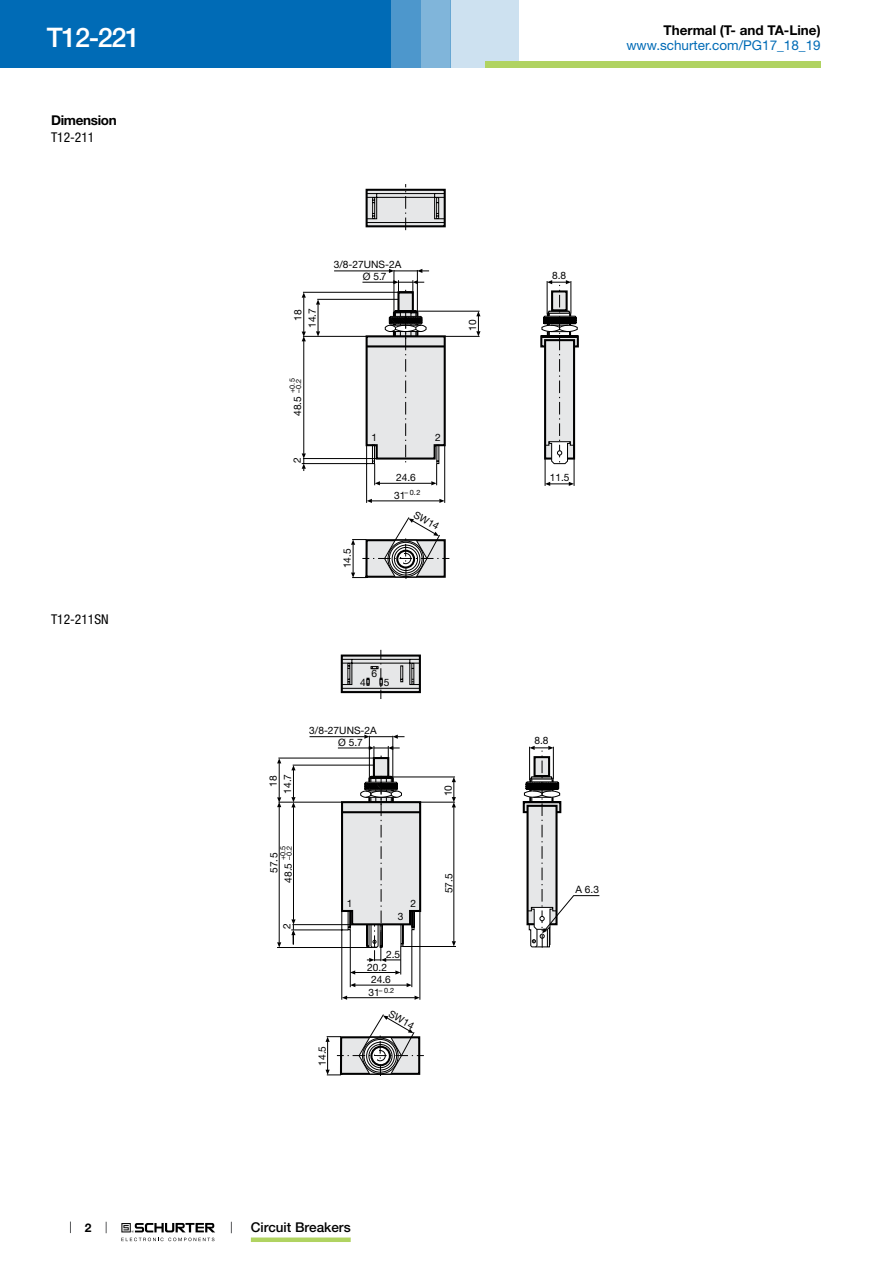
<style>
.page{position:relative;width:893px;height:1263px;background:#fff}
.page>*{position:absolute;margin:0;border:0;box-sizing:border-box;transform-origin:0 0}
.t1{font:500 27px "Helvetica Neue LT";letter-spacing:-.05em;color:#fff}
.t2{font:13.5px "Helvetica Neue LT";color:#006bb6}
.t3{font:700 13.5px "Helvetica Neue LT";color:#000}
.t4{font:condensed 13.5px "Helvetica Neue LT";color:#000}
.t5{font:500 13.5px "Helvetica Neue LT";color:#000}
.t6{font:700 13.5px "Helvetica Neue LT";letter-spacing:-.025em;color:#000}
.t7{font:700 12px "Helvetica Neue LT";color:#000}
.t8{font:10.2px "Helvetica Neue LT";color:#000}
.t9{font:10.05px "Helvetica Neue LT";color:#000}
.t10{font:7.2px/6.3px "Helvetica Neue LT";color:#000}
.s1{font-size:10.2px}
</style>
<div class="page">
<svg style="left:70px;top:1221px;width:1px;height:12px"></svg>
<svg style="left:121px;top:1223px;width:94px;height:18px"></svg>
<div style="left:0;top:0;width:391px;height:68px;background:#006bb6"></div>
<div style="left:421px;top:0;width:30px;height:68px;background:#80b5da"></div>
<div style="left:391px;top:0;width:30px;height:68px;background:#4d97cc"></div>
<div style="left:451px;top:0;width:68px;height:68px;background:#cde1f0"></div>
<div style="left:485px;top:62px;width:336px;height:6px;background:#b0d361"></div>
<div style="left:251px;top:1237px;width:100px;height:5px;background:#b0d361"></div>
<hr style="left:302px;top:463px;width:73px;height:1px;background:#000">
<hr style="left:303px;top:336px;width:63px;height:1px;background:#000">
<hr style="left:303px;top:292px;width:95px;height:1px;background:#000">
<hr style="left:317px;top:299px;width:81px;height:1px;background:#000">
<hr style="left:303px;top:341px;width:1px;height:113px;background:#000">
<hr style="left:334px;top:271px;width:55px;height:1px;background:#000">
<hr style="left:303px;top:458px;width:73px;height:1px;background:#000">
<hr style="left:394px;top:270px;width:1px;height:42px;background:#000">
<hr style="left:417px;top:270px;width:1px;height:42px;background:#000">
<svg style="left:366px;top:184px;width:80px;height:46px;background:#b3b4b4"></svg>
<hr style="left:303px;top:297px;width:1px;height:35px;background:#000">
<svg style="left:302px;top:292px;width:4px;height:6px"></svg>
<svg style="left:302px;top:332px;width:4px;height:9px"></svg>
<svg style="left:316px;top:299px;width:4px;height:38px"></svg>
<svg style="left:389px;top:269px;width:40px;height:4px"></svg>
<svg style="left:302px;top:453px;width:4px;height:18px"></svg>
<svg style="left:351px;top:280px;width:228px;height:299px"></svg>
<div style="left:396px;top:550px;width:19px;height:18px;border:2px solid #000;border-radius:50%"></div>
<hr style="left:279px;top:807px;width:1px;height:136px;background:#000">
<svg style="left:277px;top:942px;width:4px;height:5px"></svg>
<hr style="left:292px;top:924px;width:60px;height:1px;background:#000">
<hr style="left:293px;top:807px;width:1px;height:113px;background:#000">
<hr style="left:355px;top:985px;width:52px;height:1px;background:#000">
<hr style="left:350px;top:930px;width:1px;height:57px;background:#000">
<svg style="left:350px;top:983px;width:5px;height:4px"></svg>
<svg style="left:407px;top:983px;width:5px;height:4px"></svg>
<hr style="left:347px;top:997px;width:68px;height:1px;background:#000">
<hr style="left:412px;top:930px;width:1px;height:57px;background:#000">
<svg style="left:415px;top:996px;width:5px;height:4px"></svg>
<svg style="left:343px;top:996px;width:4px;height:4px"></svg>
<hr style="left:291px;top:930px;width:57px;height:1px;background:#000">
<hr style="left:420px;top:912px;width:1px;height:88px;background:#000">
<hr style="left:342px;top:912px;width:1px;height:88px;background:#000">
<hr style="left:277px;top:947px;width:96px;height:1px;background:#000">
<hr style="left:278px;top:802px;width:64px;height:1px;background:#000">
<hr style="left:278px;top:758px;width:96px;height:1px;background:#000">
<hr style="left:293px;top:765px;width:81px;height:1px;background:#000">
<hr style="left:310px;top:736px;width:55px;height:1px;background:#000">
<hr style="left:338px;top:748px;width:31px;height:1px;background:#000">
<hr style="left:369px;top:736px;width:1px;height:42px;background:#000">
<hr style="left:393px;top:736px;width:1px;height:42px;background:#000">
<hr style="left:279px;top:763px;width:1px;height:35px;background:#000">
<svg style="left:277px;top:758px;width:4px;height:5px"></svg>
<svg style="left:277px;top:797px;width:4px;height:10px"></svg>
<svg style="left:291px;top:765px;width:5px;height:42px"></svg>
<svg style="left:364px;top:735px;width:40px;height:4px"></svg>
<svg style="left:326px;top:1014px;width:98px;height:62px"></svg>
<div style="left:370px;top:1046px;width:21px;height:20px;border:2px solid #000;border-radius:50%"></div>
<svg style="left:341px;top:650px;width:80px;height:49px"></svg>
<svg style="left:340px;top:746px;width:259px;height:228px"></svg>
<svg style="left:291px;top:919px;width:5px;height:25px"></svg>
<h1 class="t1" style="left:47px;top:21px;width:95px">T12-221</h1>
<h2 class="t6" style="left:51px;top:112px;width:67px">Dimension</h2>
<h2 class="t4" style="left:51px;top:130px;width:45px">T12-211</h2>
<h2 class="t4" style="left:51px;top:611px;width:59px">T12-211SN</h2>
<p class="t7" style="left:85px;top:1220px;width:8px">2</p>
<h2 class="t3" style="left:663px;top:22px;width:159px">Thermal (T- and TA-Line)</h2>
<h2 class="t2" style="left:626px;top:37px;width:196px">www.schurter.com/PG17_18_19</h2>
<p class="t8" style="left:306px;top:328px;width:21px;rotate:-90deg">14.7</p>
<p class="t8" style="left:292px;top:321px;width:13px;rotate:-90deg">18</p>
<p class="t8" style="left:334px;top:258px;width:69px">3/8-27UNS-2A</p>
<p class="t8" style="left:363px;top:270px;width:25px">Ø 5.7</p>
<p class="t10" style="left:289px;top:393px;width:17px;rotate:-90deg">+0.5 –0.2</p>
<p class="t8" style="left:291px;top:416px;width:21px;rotate:-90deg">48.5</p>
<p class="t8" style="left:291px;top:463px;width:7px;rotate:-90deg">2</p>
<p class="t8" style="left:341px;top:568px;width:21px;rotate:-90deg">14.5</p>
<p class="t8" style="left:371px;top:431px;width:7px">1</p>
<p class="t8" style="left:435px;top:431px;width:7px">2</p>
<p class="t8" style="left:396px;top:471px;width:21px">24.6</p>
<p class="t10" style="left:394px;top:489px;width:28px"><span class="s1">31</span>– 0.2</p>
<p class="t9" style="left:418px;top:508px;width:29px;rotate:30deg">SW 14</p>
<p class="t8" style="left:466px;top:331px;width:13px;rotate:-90deg">10</p>
<p class="t8" style="left:372px;top:668px;width:7px">6</p>
<p class="t8" style="left:360px;top:676px;width:7px">4</p>
<p class="t8" style="left:384px;top:676px;width:7px">5</p>
<p class="t8" style="left:309px;top:724px;width:69px">3/8-27UNS-2A</p>
<p class="t8" style="left:338px;top:736px;width:26px">Ø 5.7</p>
<p class="t8" style="left:281px;top:794px;width:21px;rotate:-90deg">14.7</p>
<p class="t8" style="left:442px;top:796px;width:13px;rotate:-90deg">10</p>
<p class="t8" style="left:267px;top:787px;width:13px;rotate:-90deg">18</p>
<p class="t10" style="left:280px;top:860px;width:16px;rotate:-90deg">+0.5 –0.2</p>
<p class="t8" style="left:268px;top:873px;width:23px;rotate:-90deg">57.5</p>
<p class="t8" style="left:282px;top:883px;width:21px;rotate:-90deg">48.5</p>
<p class="t8" style="left:281px;top:929px;width:7px;rotate:-90deg">2</p>
<p class="t8" style="left:316px;top:1065px;width:21px;rotate:-90deg">14.5</p>
<p class="t8" style="left:347px;top:897px;width:7px">1</p>
<p class="t8" style="left:411px;top:897px;width:7px">2</p>
<p class="t8" style="left:398px;top:910px;width:7px">3</p>
<p class="t8" style="left:386px;top:948px;width:16px">2.5</p>
<p class="t8" style="left:367px;top:961px;width:21px">20.2</p>
<p class="t8" style="left:371px;top:974px;width:21px">24.6</p>
<p class="t10" style="left:369px;top:987px;width:27px"><span class="s1">31</span>– 0.2</p>
<p class="t9" style="left:393px;top:1007px;width:29px;rotate:30deg">SW 14</p>
<p class="t8" style="left:443px;top:893px;width:21px;rotate:-90deg">57.5</p>
<p class="t8" style="left:552px;top:269px;width:16px">8.8</p>
<p class="t8" style="left:550px;top:471px;width:21px">11.5</p>
<p class="t8" style="left:534px;top:735px;width:16px">8.8</p>
<p class="t8" style="left:575px;top:883px;width:25px">A 6.3</p>
<h2 class="t5" style="left:251px;top:1219px;width:101px">Circuit Breakers</h2>
</div>
